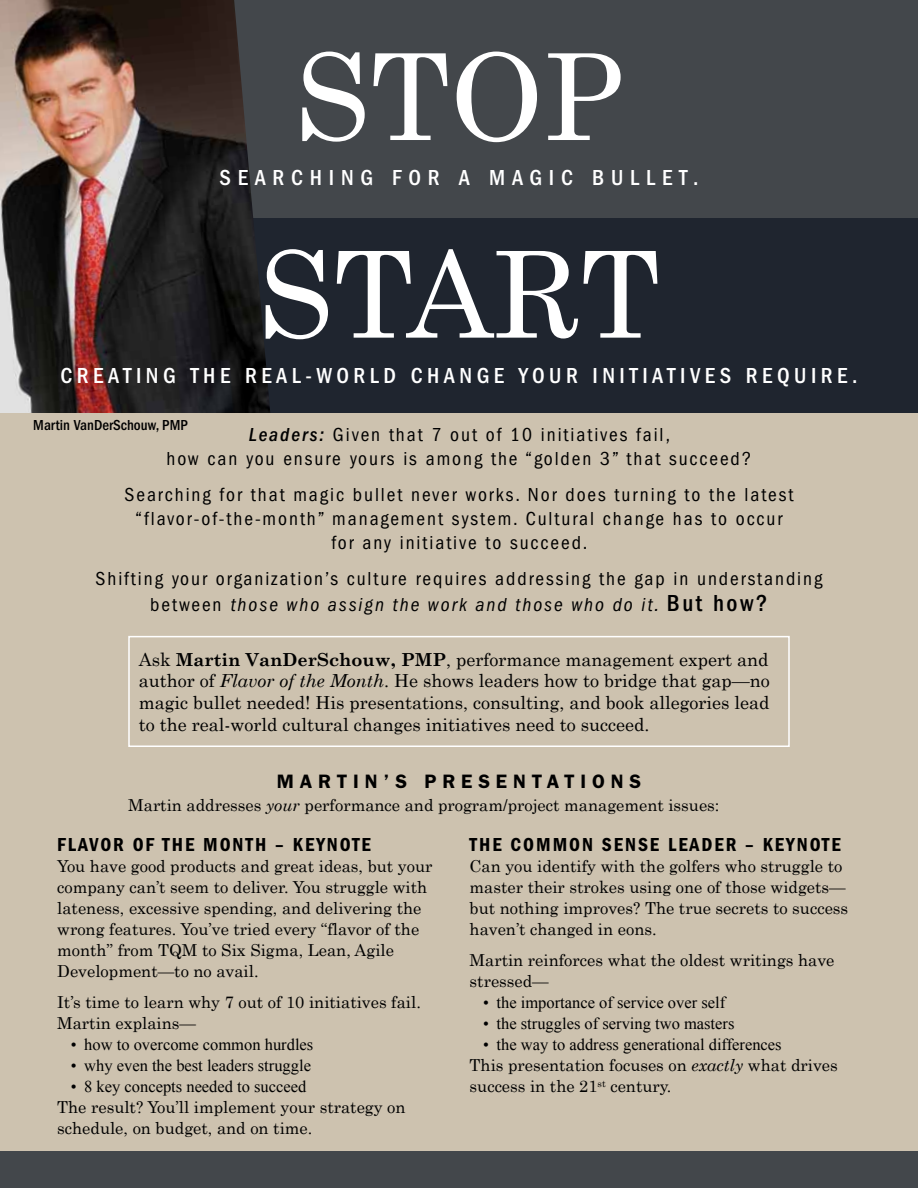
<style>
.page{position:relative;width:918px;height:1188px;background:#43474b}
.page>*{position:absolute;margin:0;border:0;box-sizing:border-box;transform-origin:0 0}
.t1{font:120px "Century Schoolbook";color:#fff}
.t2{font:500 condensed 22.5px "Franklin Gothic";letter-spacing:.2em;color:#fff}
.t3{font:500 condensed 22.5px "Franklin Gothic";letter-spacing:.3em;color:#fff}
.t4{font:condensed 19.5px/24px "Franklin Gothic";letter-spacing:.1em;color:#000;text-align:center}
.t5{font:600 condensed 19.5px "Franklin Gothic";letter-spacing:.1em;color:#000}
.t6{font:600 19.5px "Franklin Gothic";letter-spacing:.3em;color:#000}
.t7{font:18px/21.6px "Century Schoolbook";color:#000;text-align:justify}
.t8{font:16.5px/21px "Century Schoolbook";color:#000}
.t9{font:16.5px "Times New Roman";color:#000}
.t10{font:500 condensed 15px "Franklin Gothic";color:#000}
.s1{font-weight:500;font-style:italic}
.s2{font-style:italic}
.s3{font-weight:500;font-size:24px}
.s4{font-weight:700}
</style>
<div class="page">
<div style="left:0;top:219px;width:918px;height:194px;background:#1f252f"></div>
<img style="left:0;top:0;width:274px;height:413px">
<div style="left:0;top:413px;width:918px;height:737px;background:#cdc2af"></div>
<div style="left:128px;top:636px;width:662px;height:111px;border:2px solid #fff"></div>
<h1 class="t1" style="left:294px;top:22px;width:331px">STOP</h1>
<h2 class="t3" style="left:219px;top:165px;width:481px">SEARCHING FOR A MAGIC BULLET.</h2>
<h1 class="t1" style="left:258px;top:219px;width:404px">START</h1>
<h2 class="t2" style="left:60px;top:362px;width:799px">CREATING THE REAL-WORLD CHANGE YOUR INITIATIVES REQUIRE.</h2>
<p class="t10" style="left:33px;top:417px;width:156px">MARTIN VANDERSCHOUW, PMP</p>
<p class="t4" style="left:166px;top:423px;width:587px"><span class="s1">Leaders:</span> Given that 7 out of 10 initiatives fail,<br>how can you ensure yours is among the “golden 3” that succeed?</p>
<p class="t4" style="left:125px;top:483px;width:670px">Searching for that magic bullet never works. Nor does turning to the latest “flavor-of-the-month” management system. Cultural change has to occur for any initiative to succeed.</p>
<p class="t4" style="left:96px;top:566px;width:728px;line-height:25.5px">Shifting your organization’s culture requires addressing the gap in understanding between <span class="s2">those who assign the work and those who do it.</span> <span class="s3">BUT HOW?</span></p>
<p class="t7" style="left:139px;top:648px;width:633px">Ask <span class="s4">Martin VanDerSchouw, PMP</span>, performance management expert and author of <span class="s2">Flavor of the Month</span>. He shows leaders how to bridge that gap—no magic bullet needed! His presentations, consulting, and book allegories lead to the real-world cultural changes initiatives need to succeed.</p>
<p class="t6" style="left:277px;top:770px;width:366px">MARTIN’S PRESENTATIONS</p>
<p class="t8" style="left:128px;top:795px;width:593px">Martin addresses <span class="s2">your</span> performance and program/project management issues:</p>
<p class="t5" style="left:57px;top:833px;width:315px">FLAVOR OF THE MONTH – KEYNOTE</p>
<p class="t8" style="left:57px;top:855px;width:377px">You have good products and great ideas, but your company can’t seem to deliver. You struggle with lateness, excessive spending, and delivering the wrong features. You’ve tried every “flavor of the month” from TQM to Six Sigma, Lean, Agile Development—to no avail.</p>
<p class="t8" style="left:57px;top:992px;width:365px">It’s time to learn why 7 out of 10 initiatives fail.<br>Martin explains—</p>
<p class="t9" style="left:71px;top:1034px;width:244px">• how to overcome common hurdles</p>
<p class="t9" style="left:71px;top:1055px;width:242px">• why even the best leaders struggle</p>
<p class="t9" style="left:71px;top:1076px;width:237px">• 8 key concepts needed to succeed</p>
<p class="t8" style="left:57px;top:1097px;width:350px">The result? You’ll implement your strategy on schedule, on budget, and on time.</p>
<p class="t5" style="left:470px;top:833px;width:373px">THE COMM ON SENSE LEADER – KEYNOTE</p>
<p class="t8" style="left:470px;top:855px;width:380px">Can you identify with the golfers who struggle to master their strokes using one of those widgets— but nothing improves? The true secrets to success haven’t changed in eons.</p>
<p class="t8" style="left:470px;top:950px;width:366px">Martin reinforces what the oldest writings have stressed—</p>
<p class="t9" style="left:483px;top:992px;width:244px">• the importance of service over self</p>
<p class="t9" style="left:483px;top:1013px;width:253px">• the struggles of serving two masters</p>
<p class="t9" style="left:483px;top:1034px;width:300px">• the way to address generational differences</p>
<p class="t8" style="left:470px;top:1055px;width:370px">This presentation focuses on <span class="s2">exactly</span> what drives success in the 21<sup>st</sup> century.</p>
</div>
